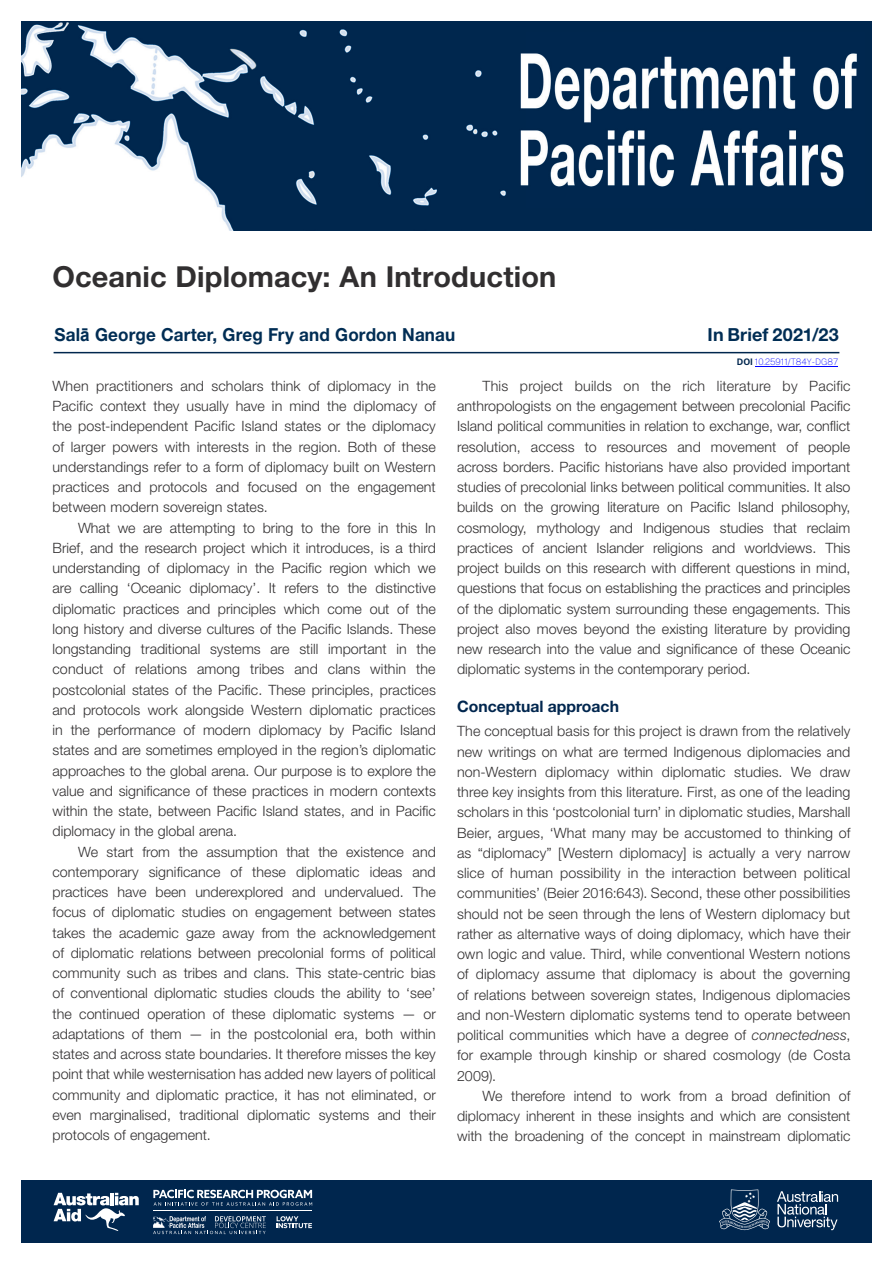
<style>
.page{position:relative;width:893px;height:1263px;background:#fff}
.page>*{position:absolute;margin:0;border:0;box-sizing:border-box;transform-origin:0 0}
.t1{font:700 28.95px "Helvetica Neue LT Std";letter-spacing:.005em;color:#312f30}
.Author{font:700 18px "Helvetica Neue LT Std";letter-spacing:.005em;color:#002d54;scale:.95 1}
.In_Brief_title{font:700 18px "Helvetica Neue LT Std";letter-spacing:.01em;color:#002d54}
.Heading_1{font:700 15.75px "Helvetica Neue LT Std";color:#00264e}
.PARA_2{font:300 14.25px/20.2px "Helvetica Neue LT Std";color:#312f30;text-align:justify}
.PARA_1{font:300 14.25px/20.2px "Helvetica Neue LT Std";letter-spacing:.01em;color:#312f30;text-align:justify}
.t2{font:100 9px "Public Sans";color:#00f}
.s1{font-family:"Arial"}
.s2{font-weight:700;color:#00264e}
.s3{font-style:italic}
</style>
<div class="page">
<div style="left:21px;top:1181px;width:851px;height:62px;background:#00264e"></div>
<svg style="left:777px;top:1191px;width:61px;height:39px"></svg>
<svg style="left:719px;top:1189px;width:51px;height:41px"></svg>
<hr style="left:54px;top:352px;width:785px;height:1px;background:#00264e">
<img style="left:21px;top:22px;width:851px;height:208px">
<svg style="left:54px;top:1193px;width:85px;height:38px"></svg>
<svg style="left:277px;top:1216px;width:35px;height:12px"></svg>
<svg style="left:153px;top:1190px;width:159px;height:16px"></svg>
<hr style="left:153px;top:1210px;width:159px;height:1px;background:#fff">
<svg style="left:153px;top:1216px;width:113px;height:18px"></svg>
<hr style="left:755px;top:366px;width:83px;height:1px;background:#00f">
<p class="t1" style="left:53px;top:258px;width:505px">Oceanic Diplomacy: An Introduction</p>
<p class="Author" style="left:55px;top:323px;width:423px">Sal<span class="s1">ā</span> George Carter, Greg Fry and Gordon Nanau</p>
<p class="PARA_1" style="left:53px;top:375px;width:385px">When practitioners and scholars think of diplomacy in the Pacific context they usually have in mind the diplomacy of the post-independent Pacific Island states or the diplomacy of larger powers with interests in the region. Both of these understandings refer to a form of diplomacy built on Western practices and protocols and focused on the engagement between modern sovereign states.</p>
<p class="PARA_2" style="left:53px;top:517px;width:385px;text-indent:26px">What we are attempting to bring to the fore in this In Brief, and the research project which it introduces, is a third understanding of diplomacy in the Pacific region which we are calling ‘Oceanic diplomacy’. It refers to the distinctive diplomatic practices and principles which come out of the long history and diverse cultures of the Pacific Islands. These longstanding traditional systems are still important in the conduct of relations among tribes and clans within the postcolonial states of the Pacific. These principles, practices and protocols work alongside Western diplomatic practices in the performance of modern diplomacy by Pacific Island states and are sometimes employed in the region’s diplomatic approaches to the global arena. Our purpose is to explore the value and significance of these practices in modern contexts within the state, between Pacific Island states, and in Pacific diplomacy in the global arena.</p>
<p class="PARA_2" style="left:53px;top:841px;width:385px;text-indent:26px">We start from the assumption that the existence and contemporary significance of these diplomatic ideas and practices have been underexplored and undervalued. The focus of diplomatic studies on engagement between states takes the academic gaze away from the acknowledgement of diplomatic relations between precolonial forms of political community such as tribes and clans. This state-centric bias of conventional diplomatic studies clouds the ability to ‘see’ the continued operation of these diplomatic systems — or adaptations of them — in the postcolonial era, both within states and across state boundaries. It therefore misses the key point that while westernisation has added new layers of political community and diplomatic practice, it has not eliminated, or even marginalised, traditional diplomatic systems and their protocols of engagement.</p>
<p class="In_Brief_title" style="left:708px;top:323px;width:133px">In Brief 2021/23</p>
<p class="t2" style="left:737px;top:355px;width:103px"><span class="s2">DOI</span> 10.25911/T84Y-DG87</p>
<p class="PARA_2" style="left:457px;top:375px;width:395px;text-indent:26px">This project builds on the rich literature by Pacific anthropologists on the engagement between precolonial Pacific Island political communities in relation to exchange, war, conflict resolution, access to resources and movement of people across borders. Pacific historians have also provided important studies of precolonial links between political communities. It also builds on the growing literature on Pacific Island philosophy, cosmology, mythology and Indigenous studies that reclaim practices of ancient Islander religions and worldviews. This project builds on this research with different questions in mind, questions that focus on establishing the practices and principles of the diplomatic system surrounding these engagements. This project also moves beyond the existing literature by providing new research into the value and significance of these Oceanic diplomatic systems in the contemporary period.</p>
<p class="Heading_1" style="left:457px;top:696px;width:163px">Conceptual approach</p>
<p class="PARA_1" style="left:457px;top:721px;width:395px">The conceptual basis for this project is drawn from the relatively new writings on what are termed Indigenous diplomacies and non-Western diplomacy within diplomatic studies. We draw three key insights from this literature. First, as one of the leading scholars in this ‘postcolonial turn’ in diplomatic studies, Marshall Beier, argues, ‘What many may be accustomed to thinking of as “diplomacy” [Western diplomacy] is actually a very narrow slice of human possibility in the interaction between political communities’ (Beier 2016:643). Second, these other possibilities should not be seen through the lens of Western diplomacy but rather as alternative ways of doing diplomacy, which have their own logic and value. Third, while conventional Western notions of diplomacy assume that diplomacy is about the governing of relations between sovereign states, Indigenous diplomacies and non-Western diplomatic systems tend to operate between political communities which have a degree of <span class="s3">connectedness</span>, for example through kinship or shared cosmology (de Costa 2009).</p>
<p class="PARA_2" style="left:457px;top:1085px;width:395px;text-indent:26px">We therefore intend to work from a broad definition of diplomacy inherent in these insights and which are consistent with the broadening of the concept in mainstream diplomatic</p>
</div>
